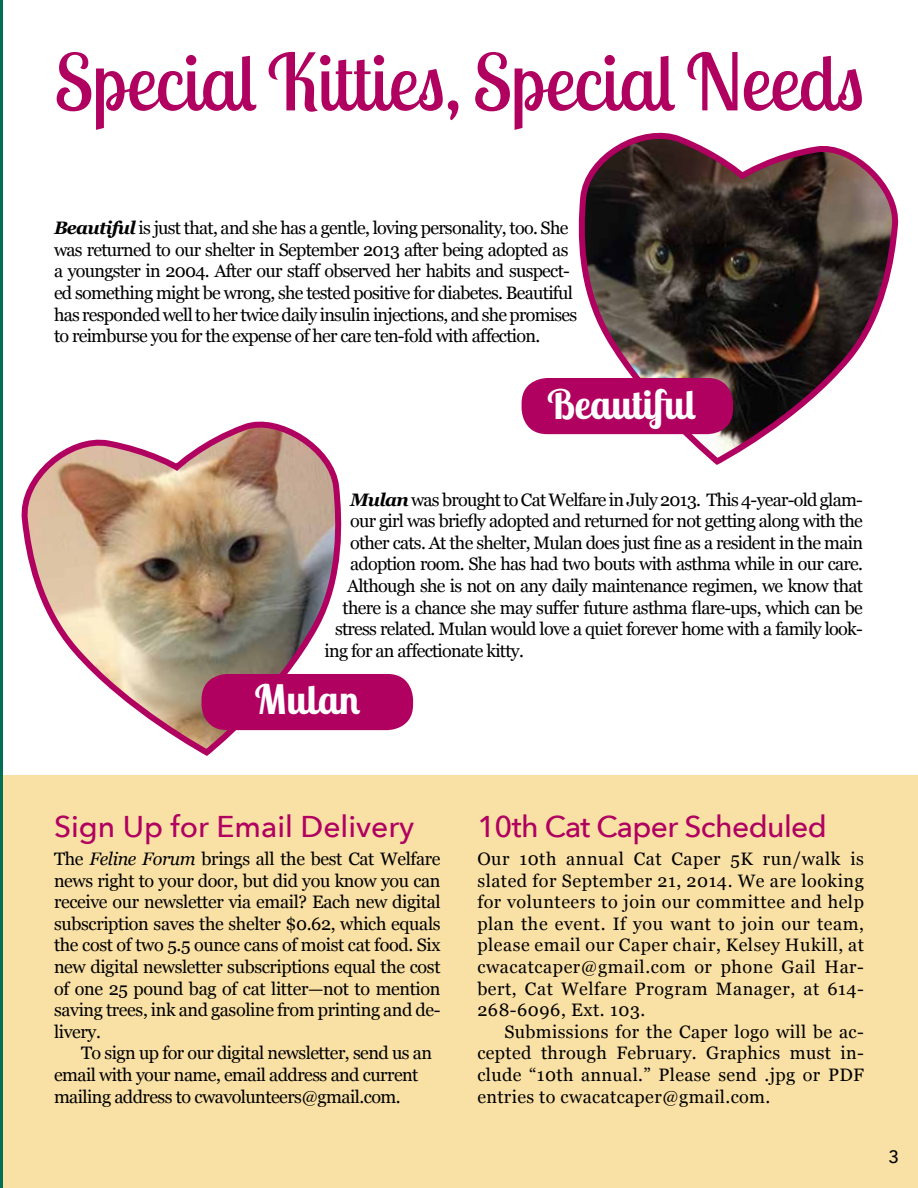
<style>
.page{position:relative;width:918px;height:1188px;background:#fff}
.page>*{position:absolute;margin:0;border:0;box-sizing:border-box;transform-origin:0 0}
.t1{font:78px "Lobster Two";color:#b00060}
.t2{font:700 40.5px "Lobster Two";color:#fff}
.t3{font:500 30px "Avenir Next";letter-spacing:-.01em;color:#b00060}
.t4{font:18px/21.6px "Georgia";letter-spacing:-.04em;color:#000;text-align:justify}
.t5{font:500 18px "Avenir Next";color:#000}
.s1{font-weight:700;font-style:italic}
.s2{font-style:italic}
</style>
<div class="page">
<div style="left:3px;top:776px;width:915px;height:412px;background:#f9e0a4"></div>
<hr style="left:0;top:0;width:2px;height:1188px;background:#006f53">
<svg style="left:574px;top:132px;width:325px;height:333px"></svg>
<img style="left:21px;top:421px;width:329px;height:335px">
<div style="left:522px;top:378px;width:211px;height:56px;background:#b00060;border-radius:25px"></div>
<div style="left:202px;top:674px;width:211px;height:56px;background:#b00060;border-radius:25px"></div>
<h1 class="t1" style="left:54px;top:32px;width:811px">Special Kitties, Special Needs</h1>
<p class="t4" style="left:54px;top:216px;width:525px;text-align:left"><span class="s1">Beautiful</span> is just that, and she has a gentle, loving personality, too. She was returned to our shelter in September 2013 after being adopted as a youngster in 2004. After our staff observed her habits and suspect&shy;ed something might be wrong, she tested positive for diabetes. Beautiful has responded well to her twice daily insulin injections, and she promises to reimburse you for the expense of her care ten-fold with affection.</p>
<h2 class="t2" style="left:547px;top:378px;width:150px">Beautiful</h2>
<p class="t4" style="left:350px;top:488px;width:514px"><span class="s1">Mulan</span> was brought to Cat Welfare in July 2013. This 4-year-old glam-</p>
<p class="t4" style="left:350px;top:509px;width:514px">our girl was briefly adopted and returned for not getting along with the</p>
<p class="t4" style="left:350px;top:531px;width:514px">other cats. At the shelter, Mulan does just fine as a resident in the main</p>
<p class="t4" style="left:350px;top:553px;width:514px">adoption room. She has had two bouts with asthma while in our care.</p>
<p class="t4" style="left:347px;top:574px;width:517px">Although she is not on any daily maintenance regimen, we know that</p>
<p class="t4" style="left:343px;top:596px;width:522px">there is a chance she may suffer future asthma flare-ups, which can be</p>
<p class="t4" style="left:335px;top:617px;width:529px">stress related. Mulan would love a quiet forever home with a family look-</p>
<p class="t4" style="left:325px;top:639px;width:201px">ing for an affectionate kitty.</p>
<h2 class="t2" style="left:255px;top:674px;width:107px">Mulan</h2>
<h3 class="t3" style="left:54px;top:801px;width:362px">Sign Up for Email Delivery</h3>
<p class="t4" style="left:54px;top:847px;width:388px">The <span class="s2">Feline Forum</span> brings all the best Cat Welfare news right to your door, but did you know you can receive our newsletter via email? Each new digital subscription saves the shelter $0.62, which equals the cost of two 5.5 ounce cans of moist cat food. Six new digital newsletter subscriptions equal the cost of one 25 pound bag of cat litter—not to mention saving trees, ink and gasoline from printing and de&shy;livery.</p>
<p class="t4" style="left:54px;top:1042px;width:380px;text-align:left;text-indent:27px">To sign up for our digital newsletter, send us an email with your name, email address and current mailing address to cwavolunteers@gmail.com.</p>
<h3 class="t3" style="left:477px;top:801px;width:351px">10th Cat Caper Scheduled</h3>
<p class="t4" style="left:477px;top:847px;width:388px">Our 10th annual Cat Caper 5K run/walk is slated for September 21, 2014. We are looking for volunteers to join our committee and help plan the event. If you want to join our team, please email our Caper chair, Kelsey Hukill, at cwacatcaper@gmail.com or phone Gail Har&shy;bert, Cat Welfare Program Manager, at 614- 268-6096, Ext. 103.</p>
<p class="t4" style="left:477px;top:1020px;width:388px;text-indent:27px">Submissions for the Caper logo will be ac&shy;cepted through February. Graphics must in&shy;clude “10th annual.” Please send .jpg or PDF entries to cwacatcaper@gmail.com.</p>
<p class="t5" style="left:889px;top:1141px;width:12px">3</p>
</div>
